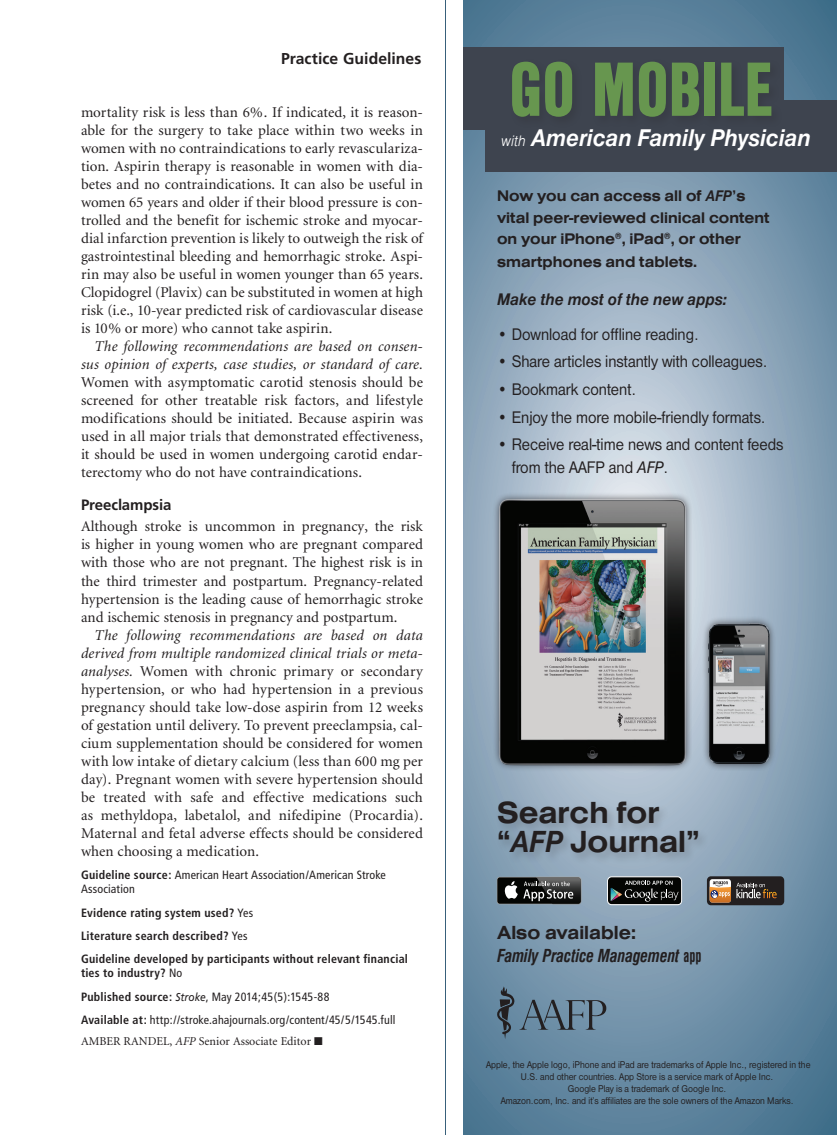
<style>
.page{position:relative;width:837px;height:1135px;background:#fff}
.page>*{position:absolute;margin:0;border:0;box-sizing:border-box;transform-origin:0 0}
.t1{font:79.65px "Nimbus San D Blac Cond";color:#67964f;scale:.91 1}
.t2{font:31.65px/29.4px "Nimbus San D Bold Exte";color:#231f20;scale:.91 1}
.t3{font:italic 700 25.05px "Nimbus San D";color:#fff;scale:.91 1}
.t4{font:italic 700 condensed 19.65px/23px "Nimbus San D";color:#231f20;scale:.91 1}
.t5{font:17.4px/23.2px "Nimbus San D";color:#231f20;scale:.91 1}
.t6{font:italic 700 17.4px "Nimbus San D";color:#231f20;scale:.91 1}
.t7{font:15.9px/22.2px "Nimbus San D Bold Exte";color:#231f20;scale:.91 1}
.jump_head{font:700 15.75px "Frutiger";letter-spacing:.005em;color:#231f20}
.body_text{font:15px/18px "Minion";letter-spacing:.005em;color:#231f20;text-align:justify}
.body_noindent{font:15px/18px "Minion";color:#231f20;text-align:justify}
.head1{font:700 15px "Frutiger";letter-spacing:-.01em;color:#231f20}
.blurb{font:condensed 12px/14.2px "Frutiger";letter-spacing:.01em;color:#231f20}
.blurb-2{font:700 condensed 12px/14.2px "Frutiger";letter-spacing:.015em;color:#231f20}
.byline_after{font:12px "Minion";color:#231f20}
.t8{font:10.2px/12.1px "Nimbus San D";color:#231f20;text-align:center;scale:.91 1}
.s1{font-style:italic}
.s2{font-weight:700}
.s3{font-weight:400}
.s4{font-style:italic;font-stretch:normal;font-size:11.4px}
.s5{font-family:"Nimbus San D Ligh Ital";font-weight:400;font-style:normal;font-size:15.75px}
.s6{font-family:"Nimbus San D";font-weight:700;font-style:italic}
.s7{font-family:"Nimbus San D Bold Exte";font-weight:400;font-style:normal;font-stretch:normal}
.s8{font-style:normal}
</style>
<div class="page">
<svg style="left:464px;top:0;width:373px;height:1134px;background:#839eb3"></svg>
<div style="left:463px;top:47px;width:321px;height:82px;background:#3e444f"></div>
<div style="left:486px;top:101px;width:351px;height:71px;background:#3e444f"></div>
<div style="left:509px;top:58px;width:274px;height:71px;background:#3b404a"></div>
<div style="left:495px;top:798px;width:214px;height:67px;background:#231f20;opacity:.22"></div>
<svg style="left:497px;top:986px;width:109px;height:52px;background:#627d91"></svg>
<div style="left:492px;top:492px;width:200px;height:280px;background:#231f20;opacity:.75"></div>
<img style="left:497px;top:495px;width:196px;height:278px">
<img style="left:689px;top:610px;width:96px;height:158px">
<svg style="left:497px;top:876px;width:84px;height:28px"></svg>
<div style="left:497px;top:877px;width:84px;height:26px;background:#040503;border-radius:3px"></div>
<img style="left:536px;top:876px;width:45px;height:28px">
<img style="left:537px;top:877px;width:44px;height:26px">
<svg style="left:504px;top:880px;width:69px;height:20px"></svg>
<div style="left:607px;top:876px;width:75px;height:28px;background:#040503;border-radius:4px"></div>
<div style="left:607px;top:876px;width:75px;height:28px;border:1px solid #fff;border-radius:4px"></div>
<svg style="left:611px;top:880px;width:68px;height:21px"></svg>
<div style="left:707px;top:876px;width:77px;height:28px;background:#231f20;border-radius:4px"></div>
<svg style="left:710px;top:879px;width:67px;height:23px"></svg>
<svg style="left:831px;top:0;width:6px;height:6px"></svg>
<hr style="left:445px;top:0;width:1px;height:1134px;background:#38607a">
<p class="jump_head" style="left:281px;top:50px;width:142px">Practice Guidelines</p>
<p class="body_text" style="left:81px;top:104px;width:344px">mortality risk is less than 6%. If indicated, it is reason&shy;able for the surgery to take place within two weeks in women with no contraindications to early revasculariza&shy;tion. Aspirin therapy is reasonable in women with dia&shy;betes and no contraindications. It can also be useful in women 65 years and older if their blood pressure is con&shy;trolled and the benefit for ischemic stroke and myocar&shy;dial infarction prevention is likely to outweigh the risk of gastrointestinal bleeding and hemorrhagic stroke. Aspi&shy;rin may also be useful in women younger than 65 years.<br>Clopidogrel (Plavix) can be substituted in women at high risk (i.e., 10-year predicted risk of cardiovascular disease is 10% or more) who cannot take aspirin.</p>
<p class="body_text" style="left:81px;top:338px;width:344px;text-indent:14px"><span class="s1">The following recommendations are based on consen&shy;sus opinion of experts, case studies, or standard of care.<br></span>Women with asymptomatic carotid stenosis should be screened for other treatable risk factors, and lifestyle modifications should be initiated. Because aspirin was used in all major trials that demonstrated effectiveness, it should be used in women undergoing carotid endar&shy;terectomy who do not have contraindications.</p>
<p class="head1" style="left:81px;top:496px;width:92px">Preeclampsia</p>
<p class="body_noindent" style="left:81px;top:518px;width:344px">Although stroke is uncommon in pregnancy, the risk is higher in young women who are pregnant compared with those who are not pregnant. The highest risk is in the third trimester and postpartum. Pregnancy-related hypertension is the leading cause of hemorrhagic stroke and ischemic stenosis in pregnancy and postpartum.</p>
<p class="body_text" style="left:81px;top:626px;width:344px;text-indent:14px"><span class="s1">The following recommendations are based on data derived from multiple randomized clinical trials or meta&shy;analyses.</span> Women with chronic primary or secondary hypertension, or who had hypertension in a previous pregnancy should take low-dose aspirin from 12 weeks of gestation until delivery. To prevent preeclampsia, cal&shy;cium supplementation should be considered for women with low intake of dietary calcium (less than 600 mg per day). Pregnant women with severe hypertension should be treated with safe and effective medications such as methyldopa, labetalol, and nifedipine (Procardia).<br>Maternal and fetal adverse effects should be considered when choosing a medication.</p>
<p class="blurb" style="left:81px;top:867px;width:306px"><span class="s2">Guideline source:</span> American Heart Association/American Stroke<br>Association</p>
<p class="blurb-2" style="left:81px;top:904px;width:174px">Evidence rating system used? <span class="s3">Yes</span></p>
<p class="blurb-2" style="left:81px;top:928px;width:168px">Literature search described? <span class="s3">Yes</span></p>
<p class="blurb-2" style="left:81px;top:951px;width:328px">Guideline developed by participants without relevant financial ties to industry? <span class="s3">No</span></p>
<p class="blurb" style="left:81px;top:989px;width:250px"><span class="s2">Published source:</span> <span class="s4">Stroke</span>, May 2014;45(5):1545-88</p>
<p class="blurb" style="left:81px;top:1012px;width:316px"><span class="s2">Available at:</span> http://stroke.ahajournals.org/content/45/5/1545.full</p>
<p class="byline_after" style="left:81px;top:1034px;width:243px">AMBER RANDEL, <span class="s1">AFP</span> Senior Associate Editor ■</p>
<p class="t1" style="left:509px;top:44px;width:292px">GO MOBILE</p>
<p class="t3" style="left:501px;top:124px;width:342px"><span class="s5">with</span> American Family Physician</p>
<p class="t7" style="left:497px;top:184px;width:301px">Now you can access all of <span class="s6">AFP</span>’s vital peer-reviewed clinical content on your iPhone<sup>®</sup>, iPad<sup>®</sup>, or other smartphones and tablets.</p>
<p class="t6" style="left:497px;top:289px;width:254px">Make the most of the new apps:</p>
<p class="t5" style="left:497px;top:322px;width:223px">• Download for offline reading.</p>
<p class="t5" style="left:497px;top:349px;width:299px">• Share articles instantly with colleagues.</p>
<p class="t5" style="left:497px;top:377px;width:154px">• Bookmark content.</p>
<p class="t5" style="left:497px;top:405px;width:297px">• Enjoy the more mobile-friendly formats.</p>
<p class="t5" style="left:512px;top:432px;width:300px;text-indent:-15px">• Receive real-time news and content feeds from the AAFP and <span class="s1">AFP</span>.</p>
<p class="t2" style="left:497px;top:797px;width:224px">Search for “<span class="s6">AFP</span> Journal”</p>
<p class="t4" style="left:497px;top:920px;width:226px"><span class="s7">Also available:<br></span>Family Practice Management <span class="s8">app</span></p>
<p class="t8" style="left:486px;top:1057px;width:358px">Apple, the Apple logo, iPhone and iPad are trademarks of Apple Inc., registered in the U.S. and other countries. App Store is a service mark of Apple Inc.<br>Google Play is a trademark of Google Inc.<br>Amazon.com, Inc. and it’s affiliates are the sole owners of the Amazon Marks.</p>
</div>
